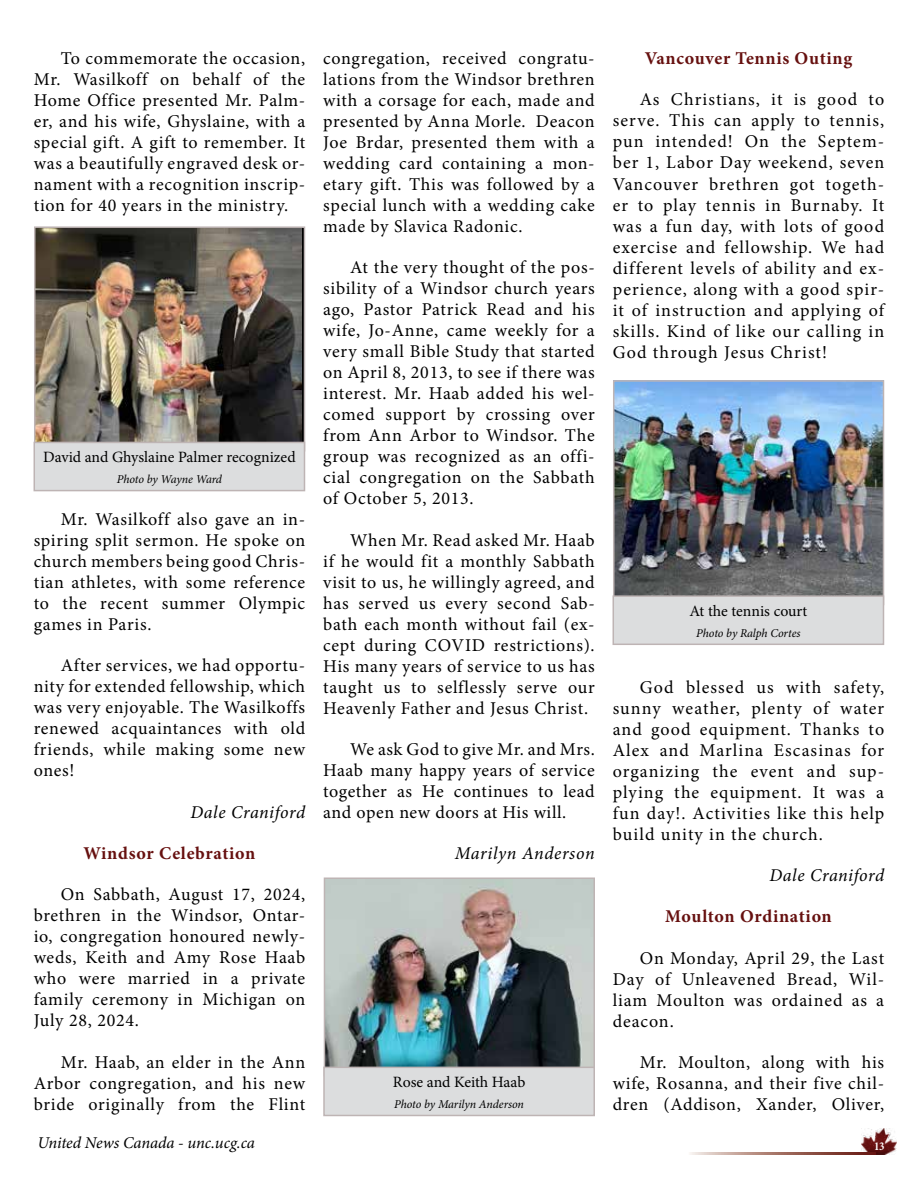
<style>
.page{position:relative;width:918px;height:1188px;background:#fff}
.page>*{position:absolute;margin:0;border:0;box-sizing:border-box;transform-origin:0 0}
.t1{font:18px/21px "Minion Pro";letter-spacing:.04em;color:#000;text-align:justify}
.t2{font:700 18px "Minion Pro";letter-spacing:.035em;color:#66100f}
.t3{font:italic 18px "Minion Pro";letter-spacing:.03em;color:#000}
.t4{font:italic 16.5px "Minion Pro";letter-spacing:-.005em;color:#000}
.t5{font:15.75px "Minion Pro";color:#000}
.t6{font:italic 12px "Minion Pro";letter-spacing:-.01em;color:#000}
.t7{font:700 12px "Minion Pro";color:#fff;scale:.9 1}
</style>
<div class="page">
<img style="left:862px;top:1129px;width:34px;height:25px">
<svg style="left:690px;top:1152px;width:186px;height:2px"></svg>
<img style="left:37px;top:229px;width:265px;height:213px">
<div style="left:34px;top:226px;width:271px;height:226px;border:2px solid #beb4b4"></div>
<div style="left:34px;top:442px;width:270px;height:49px;background:#dcddde"></div>
<div style="left:34px;top:442px;width:271px;height:49px;border:2px solid #beb4b4"></div>
<img style="left:327px;top:881px;width:265px;height:186px">
<div style="left:324px;top:878px;width:271px;height:198px;border:2px solid #beb4b4"></div>
<div style="left:324px;top:1067px;width:270px;height:48px;background:#dcddde"></div>
<div style="left:323px;top:1067px;width:272px;height:49px;border:2px solid #beb4b4"></div>
<img style="left:616px;top:383px;width:265px;height:212px">
<div style="left:613px;top:380px;width:271px;height:225px;border:2px solid #beb4b4"></div>
<div style="left:613px;top:596px;width:271px;height:48px;background:#dcddde"></div>
<div style="left:613px;top:595px;width:271px;height:50px;border:2px solid #beb4b4"></div>
<p class="t1" style="left:34px;top:48px;width:273px;text-indent:27px">To commemorate the occasion, Mr. Wasilkoff on behalf of the Home Office presented Mr. Palm&shy;er, and his wife, Ghyslaine, with a special gift. A gift to remember. It was a beautifully engraved desk or&shy;nament with a recognition inscrip&shy;tion for 40 years in the ministry.</p>
<p class="t5" style="left:43px;top:446px;width:254px">David and Ghyslaine Palmer recognized</p>
<p class="t6" style="left:117px;top:471px;width:107px">Photo by Wayne Ward</p>
<p class="t1" style="left:34px;top:509px;width:273px;text-indent:27px">Mr. Wasilkoff also gave an in&shy;spiring split sermon. He spoke on church members being good Chris&shy;tian athletes, with some reference to the recent summer Olympic games in Paris.</p>
<p class="t1" style="left:34px;top:655px;width:273px;text-indent:27px">After services, we had opportu&shy;nity for extended fellowship, which was very enjoyable. The Wasilkoffs renewed acquaintances with old friends, while making some new ones!</p>
<p class="t3" style="left:190px;top:800px;width:116px">Dale Craniford</p>
<p class="t2" style="left:84px;top:841px;width:173px">Windsor Celebration</p>
<p class="t1" style="left:34px;top:884px;width:273px;text-indent:27px">On Sabbath, August 17, 2024, brethren in the Windsor, Ontar&shy;io, congregation honoured newly&shy;weds, Keith and Amy Rose Haab who were married in a private family ceremony in Michigan on July 28, 2024.</p>
<p class="t1" style="left:34px;top:1051px;width:273px;text-indent:27px">Mr. Haab, an elder in the Ann Arbor congregation, and his new bride originally from the Flint</p>
<p class="t1" style="left:323px;top:48px;width:273px">congregation, received congratu&shy;lations from the Windsor brethren with a corsage for each, made and presented by Anna Morle. Deacon Joe Brdar, presented them with a wedding card containing a mon&shy;etary gift. This was followed by a special lunch with a wedding cake made by Slavica Radonic.</p>
<p class="t1" style="left:323px;top:257px;width:273px;text-indent:27px">At the very thought of the pos&shy;sibility of a Windsor church years ago, Pastor Patrick Read and his wife, Jo-Anne, came weekly for a very small Bible Study that started on April 8, 2013, to see if there was interest. Mr. Haab added his wel&shy;comed support by crossing over from Ann Arbor to Windsor. The group was recognized as an offi&shy;cial congregation on the Sabbath of October 5, 2013.</p>
<p class="t1" style="left:323px;top:529px;width:273px;text-indent:27px">When Mr. Read asked Mr. Haab if he would fit a monthly Sabbath visit to us, he willingly agreed, and has served us every second Sab&shy;bath each month without fail (ex&shy;cept during COVID restrictions).<br>His many years of service to us has taught us to selflessly serve our Heavenly Father and Jesus Christ.</p>
<p class="t1" style="left:323px;top:739px;width:273px;text-indent:27px">We ask God to give Mr. and Mrs.<br>Haab many happy years of service together as He continues to lead and open new doors at His will.</p>
<p class="t3" style="left:455px;top:841px;width:141px">Marilyn Anderson</p>
<p class="t5" style="left:393px;top:1071px;width:134px">Rose and Keith Haab</p>
<p class="t6" style="left:394px;top:1096px;width:131px">Photo by Marilyn Anderson</p>
<p class="t2" style="left:645px;top:46px;width:209px">Vancouver Tennis Outing</p>
<p class="t1" style="left:613px;top:89px;width:273px;text-indent:27px">As Christians, it is good to serve. This can apply to tennis, pun intended! On the Septem&shy;ber 1, Labor Day weekend, seven Vancouver brethren got togeth&shy;er to play tennis in Burnaby. It was a fun day, with lots of good exercise and fellowship. We had different levels of ability and ex&shy;perience, along with a good spir&shy;it of instruction and applying of skills. Kind of like our calling in God through Jesus Christ!</p>
<p class="t5" style="left:689px;top:600px;width:119px">At the tennis court</p>
<p class="t6" style="left:696px;top:625px;width:106px">Photo by Ralph Cortes</p>
<p class="t1" style="left:613px;top:677px;width:273px;text-indent:27px">God blessed us with safety, sunny weather, plenty of water and good equipment. Thanks to Alex and Marlina Escasinas for organizing the event and sup&shy;plying the equipment. It was a fun day!. Activities like this help build unity in the church.</p>
<p class="t3" style="left:769px;top:863px;width:116px">Dale Craniford</p>
<p class="t2" style="left:665px;top:904px;width:168px">Moulton Ordination</p>
<p class="t1" style="left:613px;top:947px;width:273px;text-indent:27px">On Monday, April 29, the Last Day of Unleavened Bread, Wil&shy;liam Moulton was ordained as a deacon.</p>
<p class="t1" style="left:613px;top:1052px;width:273px;text-indent:27px">Mr. Moulton, along with his wife, Rosanna, and their five chil&shy;dren (Addison, Xander, Oliver,</p>
<p class="t4" style="left:38px;top:1132px;width:219px">United News Canada - unc.ucg.ca</p>
<p class="t7" style="left:874px;top:1138px;width:13px">13</p>
</div>
